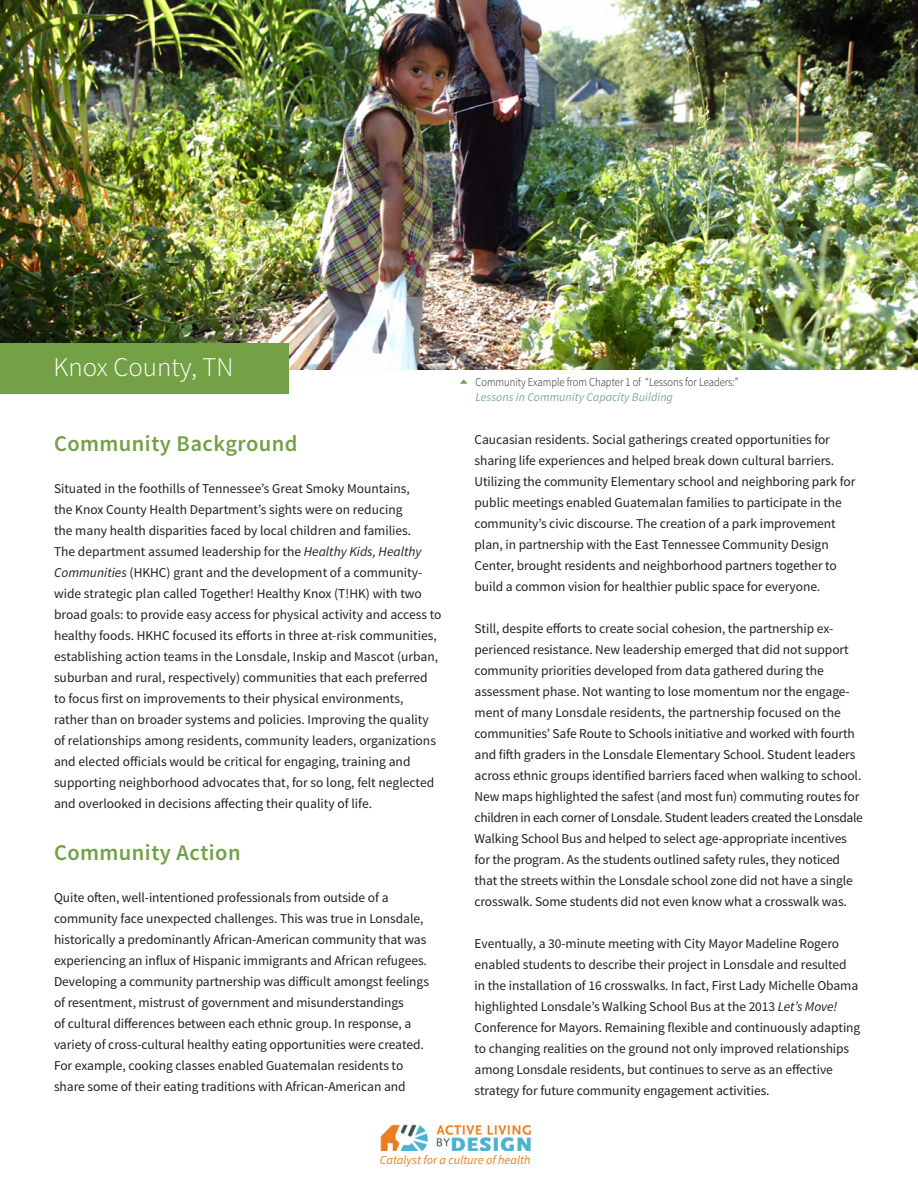
<style>
.page{position:relative;width:918px;height:1188px;background:#fff}
.page>*{position:absolute;margin:0;border:0;box-sizing:border-box;transform-origin:0 0}
.Heading1{font:300 27px "Source Sans Pro";color:#fff}
.Heading_3{font:600 22.5px "Source Sans Pro";letter-spacing:.02em;color:#74a046}
.t1{font:13.5px/21px "Source Sans Pro";letter-spacing:-.005em;color:#231f20}
.t2{font:italic 12.3px "Source Sans Pro";color:#ea7e1d}
.t3{font:300 12px/15px "Source Sans Pro";color:#231f20;scale:.88 1}
.s1{font-style:italic}
.s2{font-weight:400;font-style:italic;color:#83a5a8}
</style>
<div class="page">
<img style="left:0;top:0;width:918px;height:369px">
<div style="left:0;top:344px;width:288px;height:50px;background:#74a046"></div>
<img style="left:380px;top:1124px;width:152px;height:27px">
<p class="Heading1" style="left:54px;top:351px;width:181px">Knox County, TN</p>
<p class="Heading_3" style="left:54px;top:429px;width:245px">Community Background</p>
<p class="t1" style="left:54px;top:478px;width:389px">Situated in the foothills of Tennessee’s Great Smoky Mountains,<br>the Knox County Health Department’s sights were on reducing<br>the many health disparities faced by local children and families.<br>The department assumed leadership for the <span class="s1">Healthy Kids, Healthy Communities</span> (HKHC) grant and the development of a community&shy;wide strategic plan called Together! Healthy Knox (T!HK) with two broad goals: to provide easy access for physical activity and access to healthy foods. HKHC focused its efforts in three at-risk communities, establishing action teams in the Lonsdale, Inskip and Mascot (urban, suburban and rural, respectively) communities that each preferred to focus first on improvements to their physical environments,<br>rather than on broader systems and policies. Improving the quality of relationships among residents, community leaders, organizations and elected officials would be critical for engaging, training and supporting neighborhood advocates that, for so long, felt neglected and overlooked in decisions affecting their quality of life.</p>
<p class="Heading_3" style="left:54px;top:839px;width:188px">Community Action</p>
<p class="t1" style="left:54px;top:887px;width:377px">Quite often, well-intentioned professionals from outside of a community face unexpected challenges. This was true in Lonsdale, historically a predominantly African-American community that was experiencing an influx of Hispanic immigrants and African refugees.<br>Developing a community partnership was difficult amongst feelings of resentment, mistrust of government and misunderstandings<br>of cultural differences between each ethnic group. In response, a variety of cross-cultural healthy eating opportunities were created.<br>For example, cooking classes enabled Guatemalan residents to share some of their eating traditions with African-American and</p>
<p class="t3" style="left:476px;top:375px;width:300px">Community Example from Chapter 1 of “Lessons for Leaders:”<br><span class="s2">Lessons in Community Capacity Building</span></p>
<p class="t1" style="left:475px;top:429px;width:382px">Caucasian residents. Social gatherings created opportunities for sharing life experiences and helped break down cultural barriers.<br>Utilizing the community Elementary school and neighboring park for public meetings enabled Guatemalan families to participate in the community’s civic discourse. The creation of a park improvement plan, in partnership with the East Tennessee Community Design Center, brought residents and neighborhood partners together to build a common vision for healthier public space for everyone.</p>
<p class="t1" style="left:475px;top:618px;width:390px">Still, despite efforts to create social cohesion, the partnership ex&shy;perienced resistance. New leadership emerged that did not support community priorities developed from data gathered during the assessment phase. Not wanting to lose momentum nor the engage&shy;ment of many Lonsdale residents, the partnership focused on the communities’ Safe Route to Schools initiative and worked with fourth and fifth graders in the Lonsdale Elementary School. Student leaders across ethnic groups identified barriers faced when walking to school.<br>New maps highlighted the safest (and most fun) commuting routes for children in each corner of Lonsdale. Student leaders created the Lonsdale Walking School Bus and helped to select age-appropriate incentives for the program. As the students outlined safety rules, they noticed that the streets within the Lonsdale school zone did not have a single crosswalk. Some students did not even know what a crosswalk was.</p>
<p class="t1" style="left:475px;top:933px;width:387px">Eventually, a 30-minute meeting with City Mayor Madeline Rogero enabled students to describe their project in Lonsdale and resulted in the installation of 16 crosswalks. In fact, First Lady Michelle Obama highlighted Lonsdale’s Walking School Bus at the 2013 <span class="s1">Let’s Move!<br></span>Conference for Mayors. Remaining flexible and continuously adapting to changing realities on the ground not only improved relationships among Lonsdale residents, but continues to serve as an effective strategy for future community engagement activities.</p>
<p class="t2" style="left:380px;top:1152px;width:152px">Catalyst for a culture of health</p>
</div>
